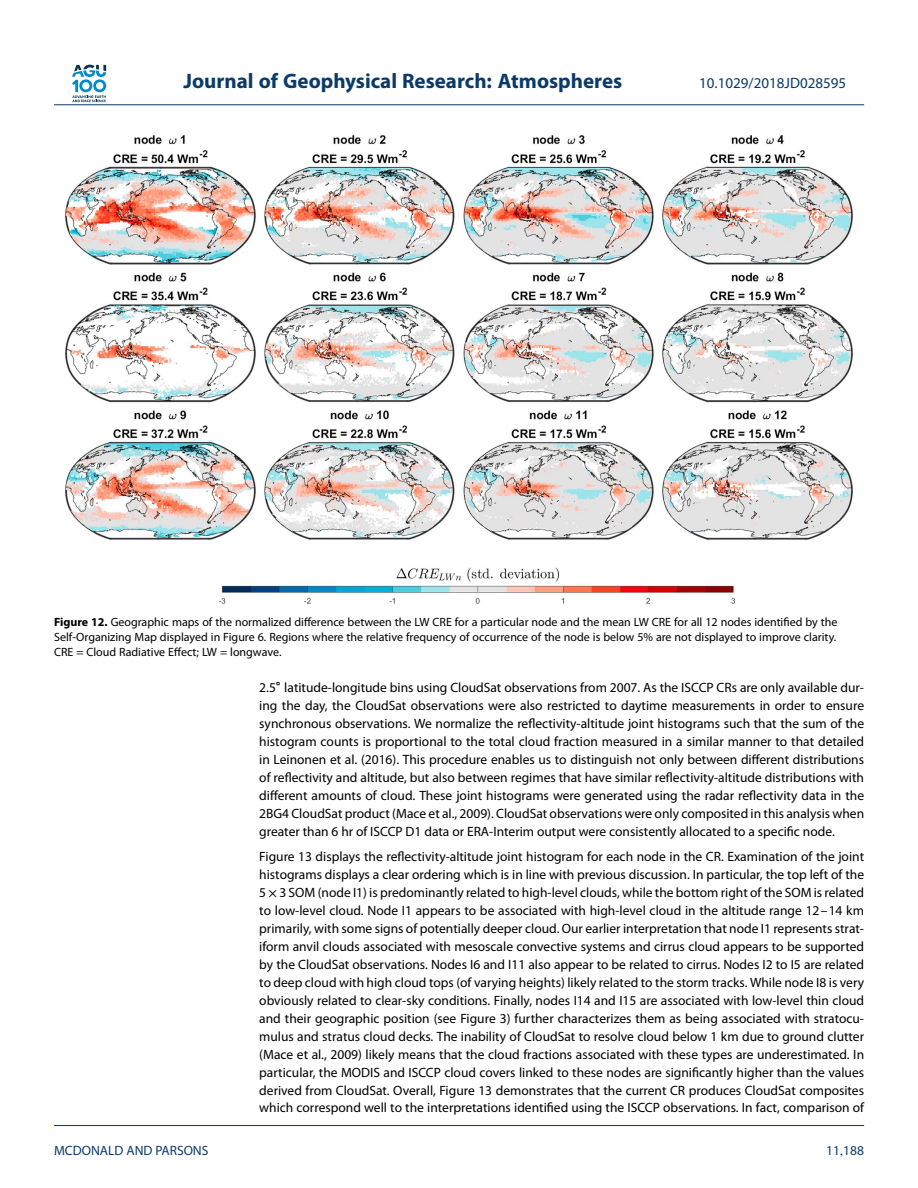
<style>
.page{position:relative;width:918px;height:1188px;background:#fff}
.page>*{position:absolute;margin:0;border:0;box-sizing:border-box;transform-origin:0 0}
.t1{font:700 21px "Myriad Pro";color:#0a3a69}
.t2{font:15px "Myriad Pro";color:#0a3a69}
.t3{font:13.5px/18px "Myriad Pro";color:#000;text-align:justify}
.t4{font:13.5px "Myriad Pro";color:#0a3a69}
.t5{font:12px/15px "Myriad Pro";color:#000;text-align:justify}
.s1{font-weight:700}
.s2{font-family:"STIX Math"}
.s3{font-family:"STIX Math";font-style:italic}
</style>
<div class="page">
<svg style="left:72px;top:65px;width:34px;height:37px"></svg>
<hr style="left:54px;top:104px;width:810px;height:1px;background:#0a3a69">
<img style="left:65px;top:135px;width:788px;height:469px">
<hr style="left:54px;top:1125px;width:810px;height:1px;background:#0a3a69">
<h1 class="t1" style="left:184px;top:73px;width:440px">Journal of Geophysical Research: Atmospheres</h1>
<p class="t2" style="left:699px;top:78px;width:148px">10.1029/2018JD028595</p>
<p class="t5" style="left:54px;top:615px;width:785px"><span class="s1">Figure 12.</span> Geographic maps of the normalized difference between the LW CRE for a particular node and the mean LW CRE for all 12 nodes identified by the Self-Organizing Map displayed in Figure 6. Regions where the relative frequency of occurrence of the node is below 5% are not displayed to improve clarity.<br>CRE = Cloud Radiative Effect; LW = longwave.</p>
<p class="t3" style="left:259px;top:680px;width:606px">2.5<sup>∘</sup> latitude-longitude bins using CloudSat observations from 2007. As the ISCCP CRs are only available dur&shy;ing the day, the CloudSat observations were also restricted to daytime measurements in order to ensure synchronous observations. We normalize the reflectivity-altitude joint histograms such that the sum of the histogram counts is proportional to the total cloud fraction measured in a similar manner to that detailed in Leinonen et al. (2016). This procedure enables us to distinguish not only between different distributions of reflectivity and altitude, but also between regimes that have similar reflectivity-altitude distributions with different amounts of cloud. These joint histograms were generated using the radar reflectivity data in the 2BG4 CloudSat product (Mace et al., 2009). CloudSat observations were only composited in this analysis when greater than 6 hr of ISCCP D1 data or ERA-Interim output were consistently allocated to a specific node.</p>
<p class="t3" style="left:259px;top:849px;width:606px">Figure 13 displays the reflectivity-altitude joint histogram for each node in the CR. Examination of the joint histograms displays a clear ordering which is in line with previous discussion. In particular, the top left of the 5 <span class="s2">×</span> 3 SOM (node I1) is predominantly related to high-level clouds, while the bottom right of the SOM is related to low-level cloud. Node I1 appears to be associated with high-level cloud in the altitude range 12–14 km primarily, with some signs of potentially deeper cloud. Our earlier interpretation that node I1 represents strat&shy;iform anvil clouds associated with mesoscale convective systems and cirrus cloud appears to be supported by the CloudSat observations. Nodes I6 and I11 also appear to be related to cirrus. Nodes I2 to I5 are related to deep cloud with high cloud tops (of varying heights) likely related to the storm tracks. While node I8 is very obviously related to clear-sky conditions. Finally, nodes I14 and I15 are associated with low-level thin cloud and their geographic position (see Figure 3) further characterizes them as being associated with stratocu&shy;mulus and stratus cloud decks. The inability of CloudSat to resolve cloud below 1 km due to ground clutter (Mace et al., 2009) likely means that the cloud fractions associated with these types are underestimated. In particular, the MODIS and ISCCP cloud covers linked to these nodes are significantly higher than the values derived from CloudSat. Overall, Figure 13 demonstrates that the current CR produces CloudSat composites which correspond well to the interpretations identified using the ISCCP observations. In fact, comparison of</p>
<p class="t4" style="left:54px;top:1145px;width:156px">MCDONALD AND PARSONS</p>
<p class="t4" style="left:826px;top:1145px;width:39px">11<span class="s3">,</span>188</p>
</div>
